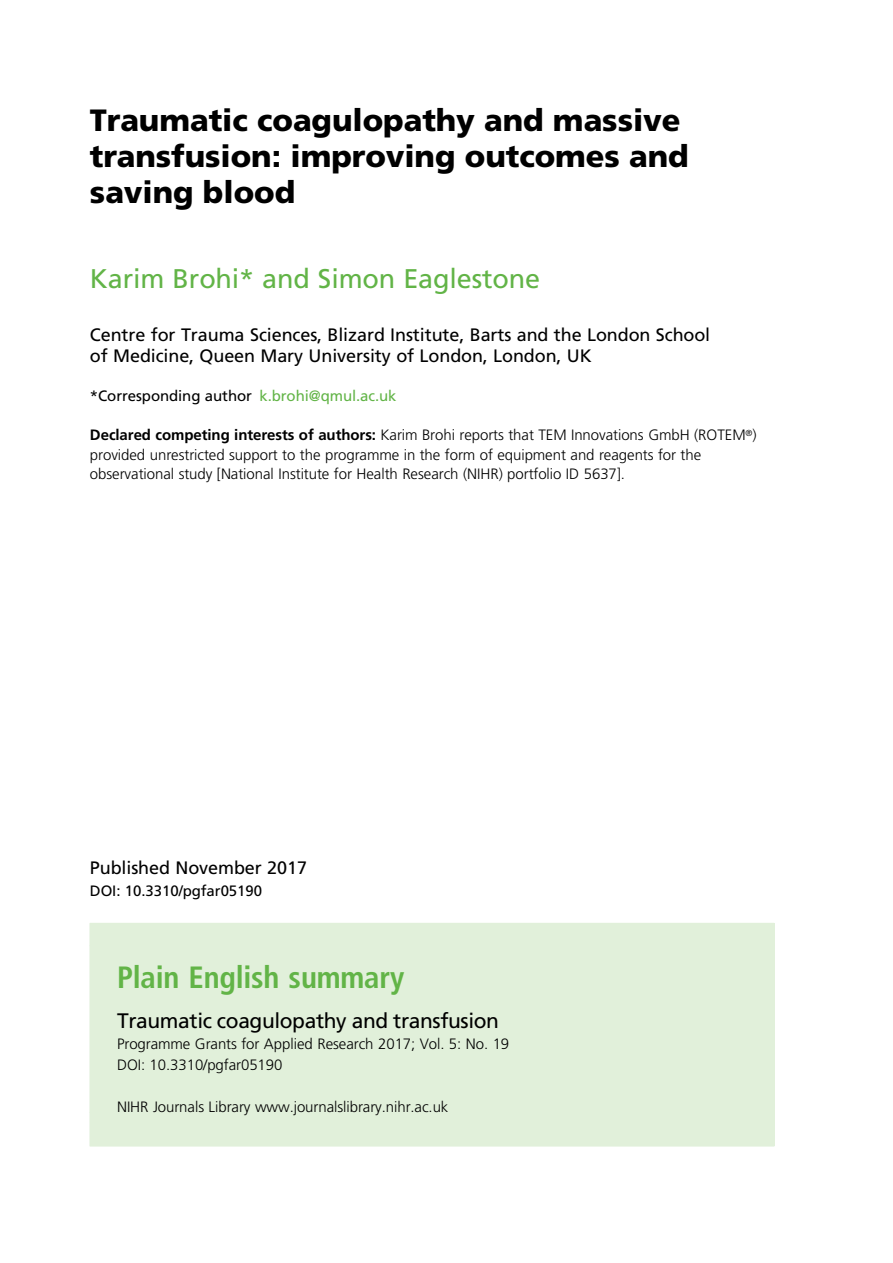
<style>
.page{position:relative;width:893px;height:1263px;background:#fff}
.page>*{position:absolute;margin:0;border:0;box-sizing:border-box;transform-origin:0 0}
.t1{font:30.75px/36px "Adv TT20 abcef 8.B";color:#000}
.t2{font:30.75px "Adv TT24 c 3 cae 3.B";color:#62b447}
.t3{font:27px "Adv TT118 e 7927";color:#62b447}
.t4{font:21px "Adv TT118 e 7927";letter-spacing:-.015em;color:#000}
.t5{font:18px/21px "Adv TT118 e 7927";color:#000}
.t6{font:15px/19.5px "Adv T Tebabd 7 da";color:#000}
.t7{font:15px "Adv TT118 e 7927";color:#000}
.s1{color:#62b447}
.s2{font-family:"Adv TT6 c 1 def 61.B"}
</style>
<div class="page">
<div style="left:90px;top:923px;width:684px;height:223px;background:#e1f0da"></div>
<h1 class="t1" style="left:90px;top:105px;width:600px">Traumatic coagulopathy and massive transfusion: improving outcomes and saving blood</h1>
<h2 class="t3" style="left:90px;top:268px;width:451px">Karim Brohi* and Simon Eaglestone</h2>
<p class="t5" style="left:90px;top:326px;width:622px">Centre for Trauma Sciences, Blizard Institute, Barts and the London School of Medicine, Queen Mary University of London, London, UK</p>
<p class="t7" style="left:90px;top:390px;width:308px">*Corresponding author <span class="s1">k.brohi@qmul.ac.uk</span></p>
<p class="t6" style="left:90px;top:426px;width:668px"><span class="s2">Declared competing interests of authors:</span> Karim Brohi reports that TEM Innovations GmbH (ROTEM<sup>®</sup>) provided unrestricted support to the programme in the form of equipment and reagents for the observational study [National Institute for Health Research (NIHR) portfolio ID 5637].</p>
<p class="t5" style="left:90px;top:858px;width:219px">Published November 2017</p>
<p class="t7" style="left:90px;top:885px;width:174px">DOI: 10.3310/pgfar05190</p>
<h1 class="t2" style="left:117px;top:959px;width:289px">Plain English summary</h1>
<h3 class="t4" style="left:117px;top:1012px;width:383px">Traumatic coagulopathy and transfusion</h3>
<p class="t6" style="left:117px;top:1035px;width:394px;line-height:21px">Programme Grants for Applied Research 2017; Vol. 5: No. 19<br>DOI: 10.3310/pgfar05190</p>
<p class="t6" style="left:117px;top:1098px;width:333px">NIHR Journals Library www.journalslibrary.nihr.ac.uk</p>
</div>
